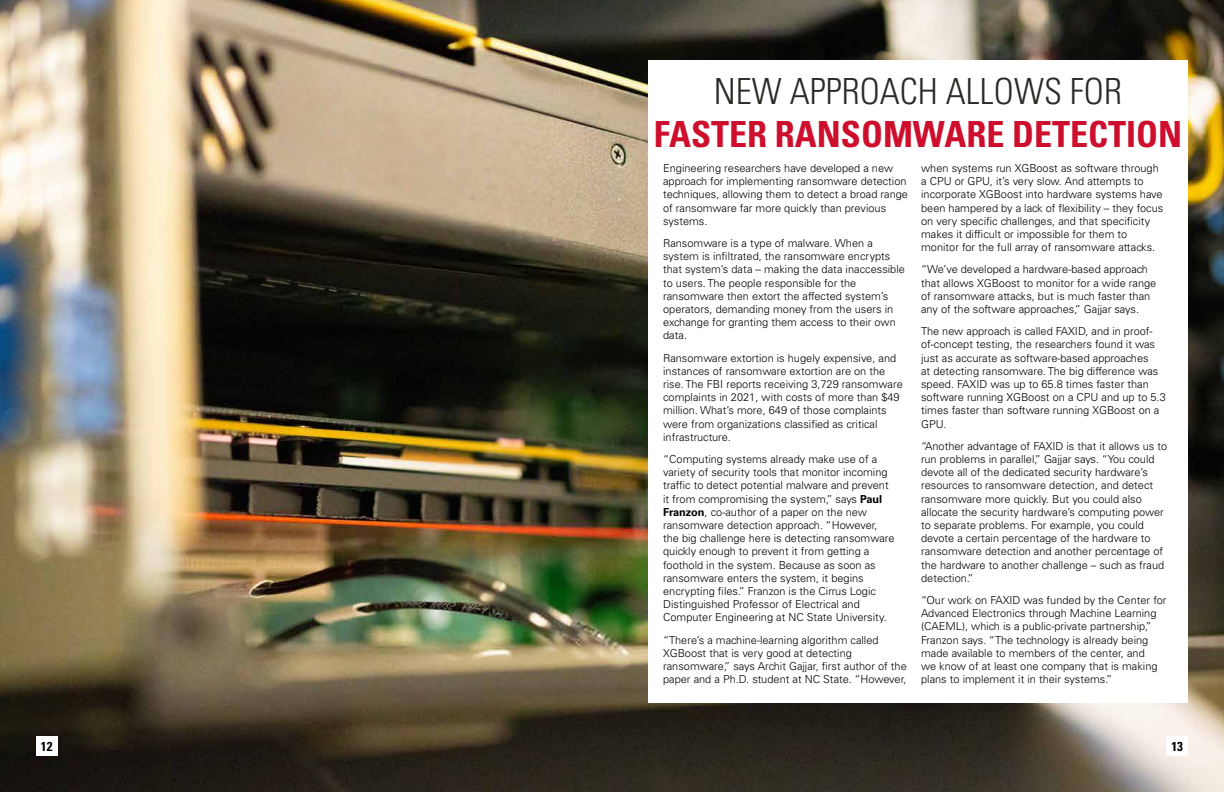
<style>
.page{position:relative;width:1224px;height:792px;background:#fff}
.page>*{position:absolute;margin:0;border:0;box-sizing:border-box;transform-origin:0 0}
.t1{font:700 condensed 36px "Univers LT Std";color:#ce0e2d}
.t2{font:300 condensed 36px "Univers LT Std";color:#2d2a26}
.t3{font:700 condensed 13px "Univers LT Std";color:#000}
.t4{font:300 11px/13.2px "Univers LT Std";color:#000}
.s1{font-weight:700}
</style>
<div class="page">
<img style="left:0;top:0;width:1224px;height:792px">
<div style="left:648px;top:60px;width:540px;height:643px;background:#fff"></div>
<div style="left:36px;top:737px;width:21px;height:19px;background:#fff"></div>
<div style="left:1167px;top:737px;width:21px;height:19px;background:#fff"></div>
<h1 class="t2" style="left:714px;top:77px;width:410px">NEW APPROACH ALLOWS FOR</h1>
<h1 class="t1" style="left:654px;top:121px;width:530px">FASTER RANSOMWARE DETECTION</h1>
<p class="t4" style="left:663px;top:162px;width:246px">Engineering researchers have developed a new approach for implementing ransomware detection techniques, allowing them to detect a broad range of ransomware far more quickly than previous systems.</p>
<p class="t4" style="left:663px;top:237px;width:243px">Ransomware is a type of malware. When a system is infiltrated, the ransomware encrypts that system’s data – making the data inaccessible to users. The people responsible for the ransomware then extort the affected system’s operators, demanding money from the users in exchange for granting them access to their own data.</p>
<p class="t4" style="left:663px;top:352px;width:241px">Ransomware extortion is hugely expensive, and instances of ransomware extortion are on the rise. The FBI reports receiving 3,729 ransomware complaints in 2021, with costs of more than $49 million. What’s more, 649 of those complaints were from organizations classified as critical infrastructure.</p>
<p class="t4" style="left:663px;top:453px;width:233px">“Computing systems already make use of a variety of security tools that monitor incoming traffic to detect potential malware and prevent it from compromising the system,” says <span class="s1">Paul Franzon</span>, co-author of a paper on the new ransomware detection approach. “However, the big challenge here is detecting ransomware quickly enough to prevent it from getting a foothold in the system. Because as soon as ransomware enters the system, it begins encrypting files.” Franzon is the Cirrus Logic Distinguished Professor of Electrical and Computer Engineering at NC State University.</p>
<p class="t4" style="left:663px;top:634px;width:245px">“There’s a machine-learning algorithm called XGBoost that is very good at detecting ransomware,” says Archit Gajjar, first author of the paper and a Ph.D. student at NC State. “However,</p>
<p class="t4" style="left:921px;top:162px;width:244px">when systems run XGBoost as software through a CPU or GPU, it’s very slow. And attempts to incorporate XGBoost into hardware systems have been hampered by a lack of flexibility – they focus on very specific challenges, and that specificity makes it difficult or impossible for them to monitor for the full array of ransomware attacks.</p>
<p class="t4" style="left:921px;top:264px;width:237px">“We’ve developed a hardware-based approach that allows XGBoost to monitor for a wide range of ransomware attacks, but is much faster than any of the software approaches,” Gajjar says.</p>
<p class="t4" style="left:921px;top:325px;width:246px">The new approach is called FAXID, and in proof&shy;of-concept testing, the researchers found it was just as accurate as software-based approaches<br>at detecting ransomware. The big difference was speed. FAXID was up to 65.8 times faster than software running XGBoost on a CPU and up to 5.3 times faster than software running XGBoost on a GPU.</p>
<p class="t4" style="left:921px;top:440px;width:248px">“Another advantage of FAXID is that it allows us to run problems in parallel,” Gajjar says. “You could devote all of the dedicated security hardware’s resources to ransomware detection, and detect ransomware more quickly. But you could also allocate the security hardware’s computing power to separate problems. For example, you could devote a certain percentage of the hardware to ransomware detection and another percentage of the hardware to another challenge – such as fraud detection.”</p>
<p class="t4" style="left:921px;top:594px;width:247px">“Our work on FAXID was funded by the Center for Advanced Electronics through Machine Learning (CAEML), which is a public-private partnership,” Franzon says. “The technology is already being made available to members of the center, and<br>we know of at least one company that is making plans to implement it in their systems.”</p>
<p class="t3" style="left:41px;top:741px;width:13px">12</p>
<p class="t3" style="left:1172px;top:741px;width:13px">13</p>
</div>
